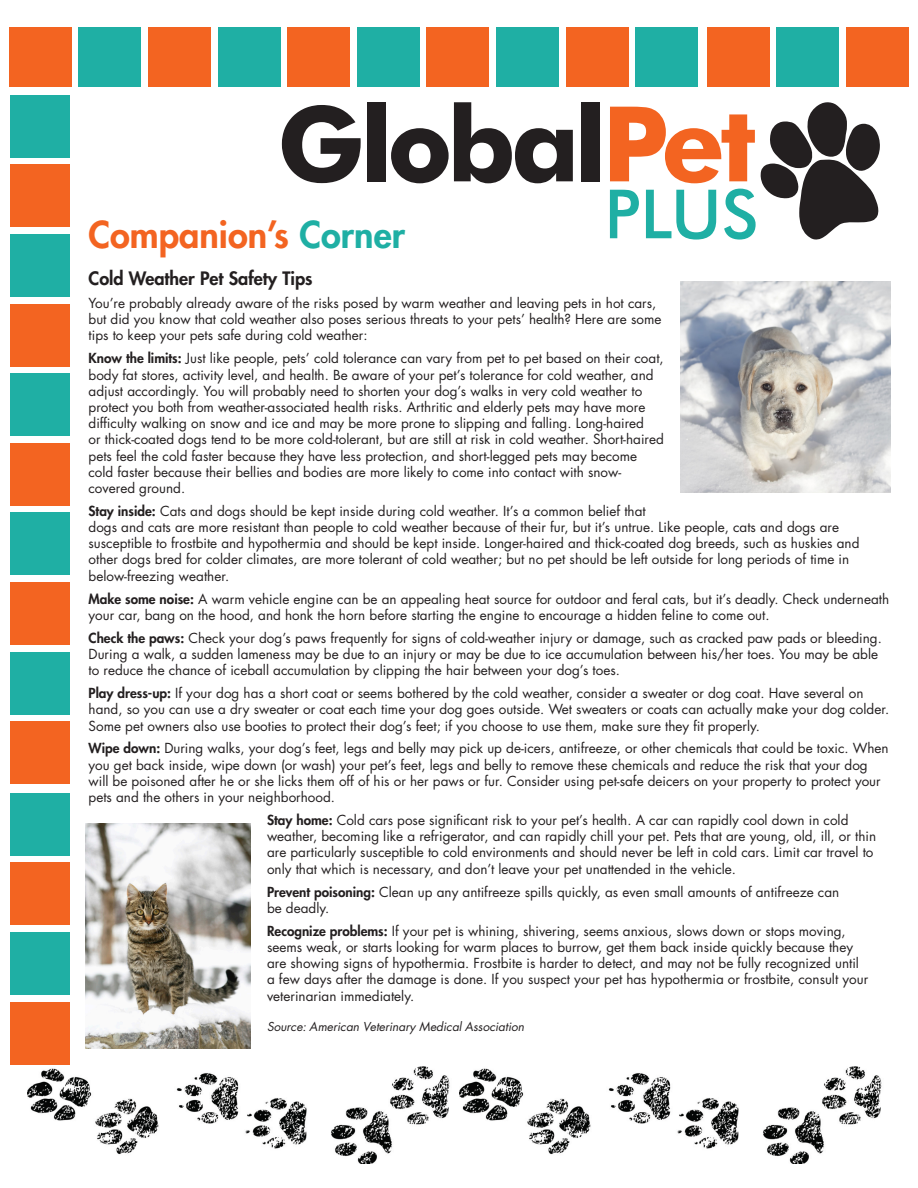
<style>
.page{position:relative;width:918px;height:1188px;background:#fff}
.page>*{position:absolute;margin:0;border:0;box-sizing:border-box;transform-origin:0 0}
.t1{font:800 36px "Futura";color:#f36421}
.t2{font:800 18px "Futura";color:#231f20}
.t3{font:13.5px/16.2px "Futura";color:#231f20}
.t4{font:italic 12px "Futura";color:#231f20}
.s1{color:#1fafa4}
.s2{font-weight:800}
</style>
<div class="page">
<div style="left:9px;top:27px;width:62px;height:60px;background:#f36421"></div>
<div style="left:79px;top:27px;width:62px;height:60px;background:#1fafa4"></div>
<div style="left:288px;top:27px;width:62px;height:60px;background:#f36421"></div>
<div style="left:218px;top:27px;width:62px;height:60px;background:#1fafa4"></div>
<div style="left:148px;top:27px;width:63px;height:60px;background:#f36421"></div>
<div style="left:357px;top:27px;width:62px;height:60px;background:#1fafa4"></div>
<div style="left:427px;top:27px;width:62px;height:60px;background:#f36421"></div>
<div style="left:636px;top:27px;width:62px;height:60px;background:#1fafa4"></div>
<div style="left:566px;top:27px;width:62px;height:60px;background:#f36421"></div>
<div style="left:496px;top:27px;width:63px;height:60px;background:#1fafa4"></div>
<div style="left:707px;top:27px;width:62px;height:60px;background:#f36421"></div>
<div style="left:777px;top:27px;width:62px;height:60px;background:#1fafa4"></div>
<div style="left:846px;top:27px;width:63px;height:60px;background:#f36421"></div>
<svg style="left:282px;top:105px;width:79px;height:78px"></svg>
<div style="left:367px;top:102px;width:18px;height:79px;background:#231f20"></div>
<svg style="left:391px;top:102px;width:182px;height:81px"></svg>
<div style="left:582px;top:102px;width:18px;height:79px;background:#231f20"></div>
<svg style="left:610px;top:102px;width:270px;height:138px"></svg>
<img style="left:27px;top:1066px;width:433px;height:98px">
<img style="left:460px;top:1066px;width:422px;height:98px">
<div style="left:10px;top:95px;width:60px;height:62px;background:#1fafa4"></div>
<div style="left:10px;top:165px;width:60px;height:62px;background:#f36421"></div>
<div style="left:10px;top:374px;width:60px;height:62px;background:#1fafa4"></div>
<div style="left:10px;top:304px;width:60px;height:62px;background:#f36421"></div>
<div style="left:10px;top:234px;width:60px;height:63px;background:#1fafa4"></div>
<div style="left:10px;top:443px;width:60px;height:62px;background:#f36421"></div>
<div style="left:10px;top:513px;width:60px;height:62px;background:#1fafa4"></div>
<div style="left:10px;top:722px;width:60px;height:62px;background:#f36421"></div>
<div style="left:10px;top:652px;width:60px;height:62px;background:#1fafa4"></div>
<div style="left:10px;top:582px;width:60px;height:63px;background:#f36421"></div>
<div style="left:10px;top:793px;width:60px;height:62px;background:#1fafa4"></div>
<div style="left:10px;top:863px;width:60px;height:62px;background:#f36421"></div>
<div style="left:10px;top:932px;width:60px;height:63px;background:#1fafa4"></div>
<div style="left:10px;top:1002px;width:60px;height:63px;background:#f36421"></div>
<img style="left:680px;top:282px;width:211px;height:210px">
<img style="left:85px;top:823px;width:166px;height:226px">
<p class="t1" style="left:89px;top:211px;width:318px">Companion’s <span class="s1">Corner</span></p>
<p class="t2" style="left:89px;top:266px;width:226px">Cold Weather Pet Safety Tips</p>
<p class="t3" style="left:89px;top:295px;width:574px">You’re probably already aware of the risks posed by warm weather and leaving pets in hot cars, but did you know that cold weather also poses serious threats to your pets’ health? Here are some tips to keep your pets safe during cold weather:</p>
<p class="t3" style="left:89px;top:350px;width:577px"><span class="s2">Know the limits:</span> Just like people, pets’ cold tolerance can vary from pet to pet based on their coat, body fat stores, activity level, and health. Be aware of your pet’s tolerance for cold weather, and adjust accordingly. You will probably need to shorten your dog’s walks in very cold weather to protect you both from weather-associated health risks. Arthritic and elderly pets may have more difficulty walking on snow and ice and may be more prone to slipping and falling. Long-haired<br>or thick-coated dogs tend to be more cold-tolerant, but are still at risk in cold weather. Short-haired pets feel the cold faster because they have less protection, and short-legged pets may become cold faster because their bellies and bodies are more likely to come into contact with snow&shy;covered ground.</p>
<p class="t3" style="left:89px;top:503px;width:772px"><span class="s2">Stay inside:</span> Cats and dogs should be kept inside during cold weather. It’s a common belief that<br>dogs and cats are more resistant than people to cold weather because of their fur, but it’s untrue. Like people, cats and dogs are susceptible to frostbite and hypothermia and should be kept inside. Longer-haired and thick-coated dog breeds, such as huskies and other dogs bred for colder climates, are more tolerant of cold weather; but no pet should be left outside for long periods of time in below-freezing weather.</p>
<p class="t3" style="left:89px;top:590px;width:802px"><span class="s2">Make some noise:</span> A warm vehicle engine can be an appealing heat source for outdoor and feral cats, but it’s deadly. Check underneath your car, bang on the hood, and honk the horn before starting the engine to encourage a hidden feline to come out.</p>
<p class="t3" style="left:89px;top:630px;width:795px"><span class="s2">Check the paws:</span> Check your dog’s paws frequently for signs of cold-weather injury or damage, such as cracked paw pads or bleeding.<br>During a walk, a sudden lameness may be due to an injury or may be due to ice accumulation between his/her toes. You may be able to reduce the chance of iceball accumulation by clipping the hair between your dog’s toes.</p>
<p class="t3" style="left:89px;top:685px;width:802px"><span class="s2">Play dress-up:</span> If your dog has a short coat or seems bothered by the cold weather, consider a sweater or dog coat. Have several on hand, so you can use a dry sweater or coat each time your dog goes outside. Wet sweaters or coats can actually make your dog colder.<br>Some pet owners also use booties to protect their dog’s feet; if you choose to use them, make sure they fit properly.</p>
<p class="t3" style="left:89px;top:740px;width:802px"><span class="s2">Wipe down:</span> During walks, your dog’s feet, legs and belly may pick up de-icers, antifreeze, or other chemicals that could be toxic. When you get back inside, wipe down (or wash) your pet’s feet, legs and belly to remove these chemicals and reduce the risk that your dog will be poisoned after he or she licks them off of his or her paws or fur. Consider using pet-safe deicers on your property to protect your pets and the others in your neighborhood.</p>
<p class="t3" style="left:267px;top:812px;width:611px"><span class="s2">Stay home:</span> Cold cars pose significant risk to your pet’s health. A car can rapidly cool down in cold weather, becoming like a refrigerator, and can rapidly chill your pet. Pets that are young, old, ill, or thin are particularly susceptible to cold environments and should never be left in cold cars. Limit car travel to only that which is necessary, and don’t leave your pet unattended in the vehicle.</p>
<p class="t3" style="left:267px;top:883px;width:574px"><span class="s2">Prevent poisoning:</span> Clean up any antifreeze spills quickly, as even small amounts of antifreeze can be deadly.</p>
<p class="t3" style="left:267px;top:922px;width:603px"><span class="s2">Recognize problems:</span> If your pet is whining, shivering, seems anxious, slows down or stops moving, seems weak, or starts looking for warm places to burrow, get them back inside quickly because they are showing signs of hypothermia. Frostbite is harder to detect, and may not be fully recognized until a few days after the damage is done. If you suspect your pet has hypothermia or frostbite, consult your veterinarian immediately.</p>
<p class="t4" style="left:267px;top:1018px;width:259px">Source: American Veterinary Medical Association</p>
</div>
